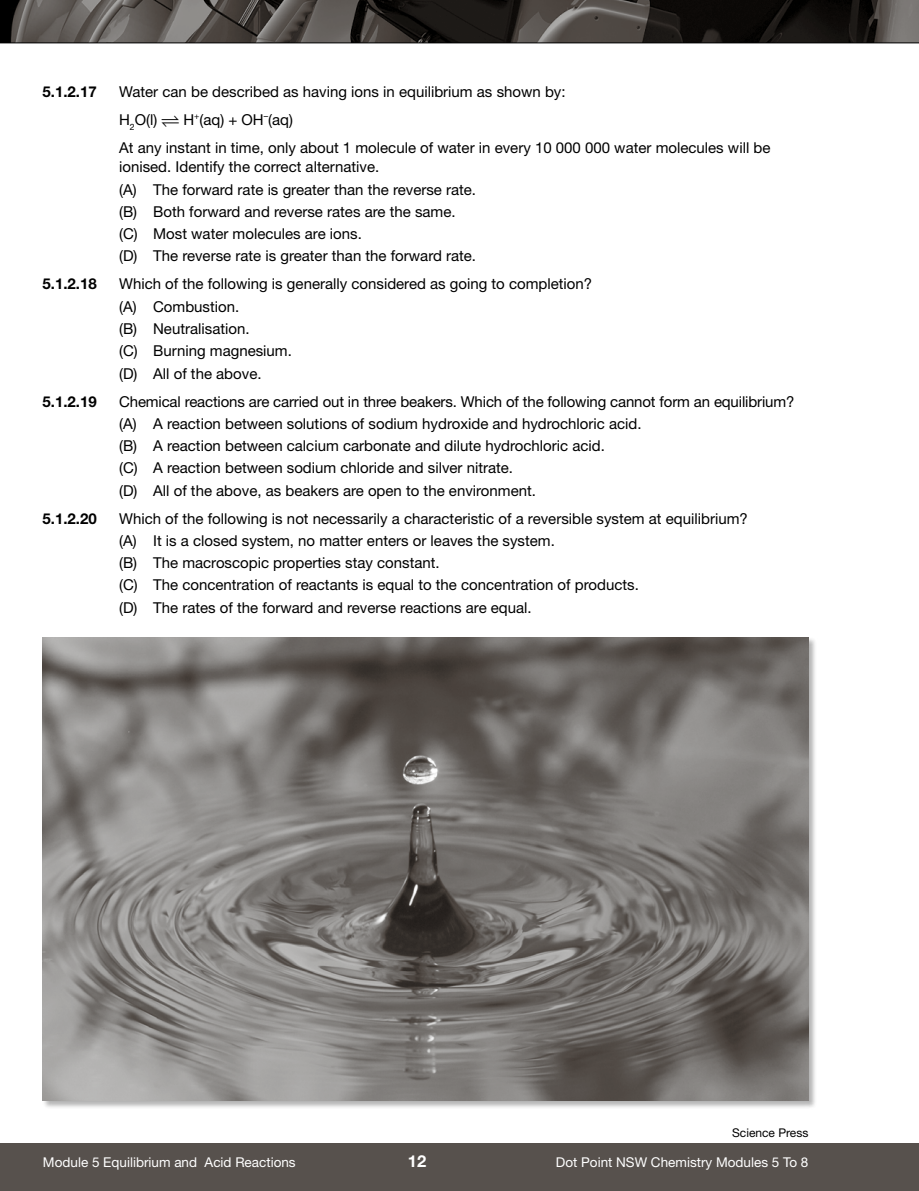
<style>
.page{position:relative;width:919px;height:1191px;background:#fff}
.page>*{position:absolute;margin:0;border:0;box-sizing:border-box;transform-origin:0 0}
.t1{font:700 16.5px "Helvetica Neue";color:#fff}
.t2{font:15px/22.2px "Helvetica Neue";color:#000}
.t3{font:700 15px "Helvetica Neue";color:#000}
.t4{font:13.5px "Helvetica Neue";color:#fff}
.t5{font:12px "Helvetica Neue";color:#000}
</style>
<div class="page">
<div style="left:42px;top:637px;width:775px;height:472px;background:#000;opacity:.3"></div>
<img style="left:43px;top:637px;width:765px;height:463px">
<div style="left:0;top:1143px;width:918px;height:48px;background:#57514d"></div>
<img style="left:0;top:0;width:918px;height:43px">
<hr style="left:0;top:43px;width:918px;height:1px;background:#000">
<p class="t3" style="left:43px;top:82px;width:56px">5.1.2.17</p>
<p class="t2" style="left:119px;top:77px;width:448px;line-height:28px">Water can be described as having ions in equilibrium as shown by:<br>H<sub>2</sub>O(l)</p>
<p class="t2" style="left:119px;top:105px;width:652px;line-height:28px;text-indent:64px">H<sup>+</sup>(aq) + OH<sup>–</sup>(aq)<br>At any instant in time, only about 1 molecule of water in every 10 000 000 water molecules will be</p>
<p class="t2" style="left:119px;top:156px;width:358px">ionised. Identify the correct alternative.<br>(A) The forward rate is greater than the reverse rate. (B) Both forward and reverse rates are the same. (C) Most water molecules are ions.<br>(D) The reverse rate is greater than the forward rate.</p>
<p class="t3" style="left:43px;top:275px;width:56px">5.1.2.18</p>
<p class="t2" style="left:119px;top:273px;width:474px">Which of the following is generally considered as going to completion? (A) Combustion.<br>(B) Neutralisation.<br>(C) Burning magnesium.<br>(D) All of the above.</p>
<p class="t3" style="left:43px;top:392px;width:56px">5.1.2.19</p>
<p class="t2" style="left:119px;top:390px;width:676px">Chemical reactions are carried out in three beakers. Which of the following cannot form an equilibrium? (A) A reaction between solutions of sodium hydroxide and hydrochloric acid.<br>(B) A reaction between calcium carbonate and dilute hydrochloric acid.<br>(C) A reaction between sodium chloride and silver nitrate.<br>(D) All of the above, as beakers are open to the environment.</p>
<p class="t3" style="left:43px;top:509px;width:56px">5.1.2.20</p>
<p class="t2" style="left:119px;top:507px;width:630px">Which of the following is not necessarily a characteristic of a reversible system at equilibrium? (A) It is a closed system, no matter enters or leaves the system.<br>(B) The macroscopic properties stay constant.<br>(C) The concentration of reactants is equal to the concentration of products.<br>(D) The rates of the forward and reverse reactions are equal.</p>
<p class="t4" style="left:43px;top:1153px;width:254px">Module 5 Equilibrium and Acid Reactions</p>
<p class="t1" style="left:408px;top:1150px;width:20px">12</p>
<p class="t5" style="left:732px;top:1125px;width:78px">Science Press</p>
<p class="t4" style="left:556px;top:1153px;width:254px">Dot Point NSW Chemistry Modules 5 To 8</p>
</div>
